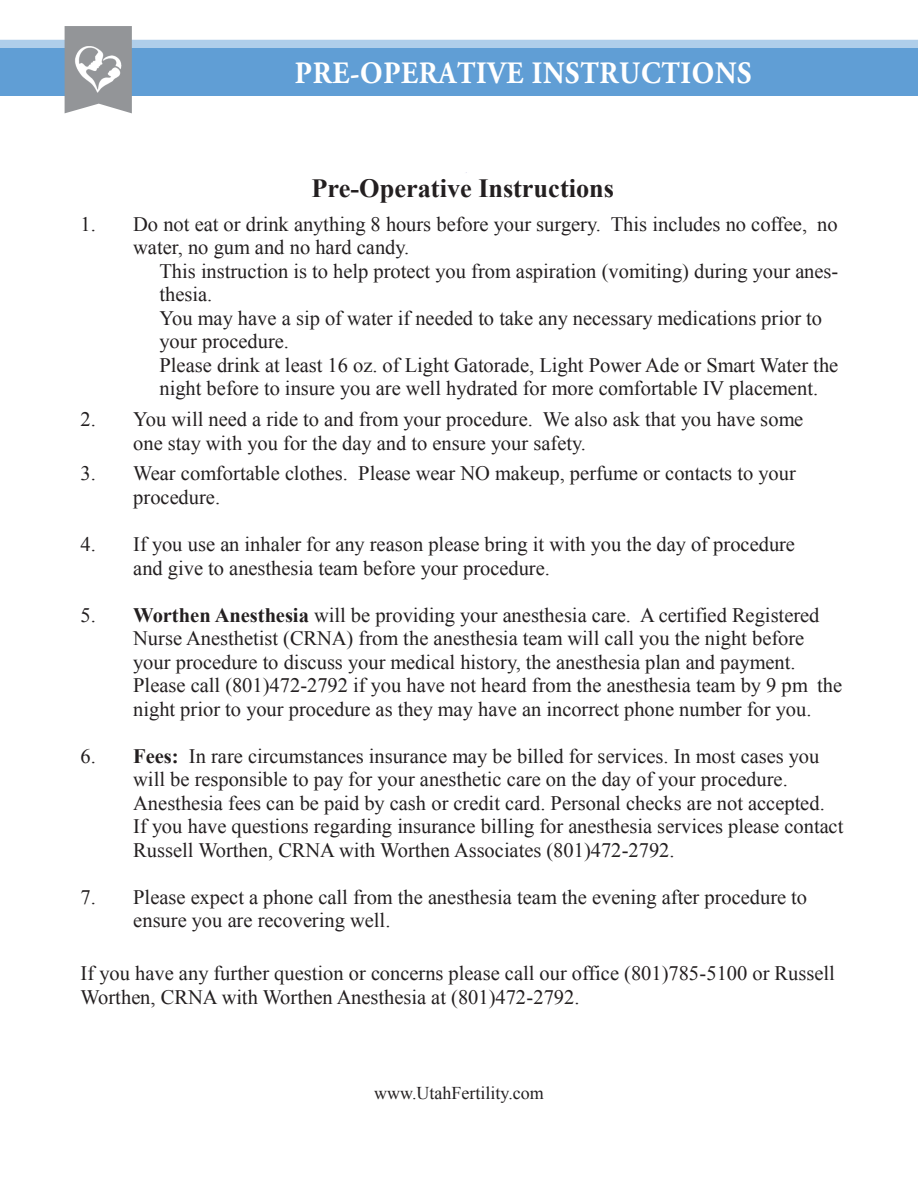
<style>
.page{position:relative;width:918px;height:1188px;background:#fff}
.page>*{position:absolute;margin:0;border:0;box-sizing:border-box;transform-origin:0 0}
.t1{font:700 31.05px "Adobe Garamond Pro";letter-spacing:.025em;color:#fff;scale:.92 1}
.t2{font:700 26.25px "Times New Roman";color:#231f20}
.t3{font:20.55px/23.5px "Times New Roman";color:#231f20}
.t4{font:18px "Times New Roman";color:#231f20}
.s1{font-weight:700}
</style>
<div class="page">
<div style="left:0;top:40px;width:918px;height:8px;background:#afceea"></div>
<div style="left:0;top:48px;width:918px;height:47px;background:#609ed5"></div>
<svg style="left:65px;top:26px;width:67px;height:87px;background:#a3a4a7"></svg>
<img style="left:65px;top:39px;width:67px;height:56px">
<h1 class="t1" style="left:295px;top:55px;width:498px">PRE-OPERATIVE INSTRUCTIONS</h1>
<p class="t2" style="left:312px;top:171px;width:304px">Pre-Operative Instructions</p>
<p class="t3" style="left:133px;top:212px;width:706px;text-indent:-53px">1. Do not eat or drink anything 8 hours before your surgery. This includes no coffee, no water, no gum and no hard candy.</p>
<p class="t3" style="left:160px;top:259px;width:680px">This instruction is to help protect you from aspiration (vomiting) during your anes&shy;thesia.<br>You may have a sip of water if needed to take any necessary medications prior to your procedure.<br>Please drink at least 16 oz. of Light Gatorade, Light Power Ade or Smart Water the night before to insure you are well hydrated for more comfortable IV placement.</p>
<p class="t3" style="left:133px;top:407px;width:672px;text-indent:-53px">2. You will need a ride to and from your procedure. We also ask that you have some one stay with you for the day and to ensure your safety.</p>
<p class="t3" style="left:133px;top:462px;width:664px;text-indent:-53px">3. Wear comfortable clothes. Please wear NO makeup, perfume or contacts to your procedure.</p>
<p class="t3" style="left:133px;top:532px;width:663px;text-indent:-53px">4. If you use an inhaler for any reason please bring it with you the day of procedure and give to anesthesia team before your procedure.</p>
<p class="t3" style="left:133px;top:603px;width:711px;text-indent:-53px">5. <span class="s1">Worthen Anesthesia</span> will be providing your anesthesia care. A certified Registered Nurse Anesthetist (CRNA) from the anesthesia team will call you the night before your procedure to discuss your medical history, the anesthesia plan and payment.<br>Please call (801)472-2792 if you have not heard from the anesthesia team by 9 pm the night prior to your procedure as they may have an incorrect phone number for you.</p>
<p class="t3" style="left:133px;top:744px;width:712px;text-indent:-53px">6. <span class="s1">Fees:</span> In rare circumstances insurance may be billed for services. In most cases you will be responsible to pay for your anesthetic care on the day of your procedure.<br>Anesthesia fees can be paid by cash or credit card. Personal checks are not accepted.<br>If you have questions regarding insurance billing for anesthesia services please contact Russell Worthen, CRNA with Worthen Associates (801)472-2792.</p>
<p class="t3" style="left:133px;top:885px;width:675px;text-indent:-53px">7. Please expect a phone call from the anesthesia team the evening after procedure to ensure you are recovering well.</p>
<p class="t3" style="left:81px;top:961px;width:756px">If you have any further question or concerns please call our office (801)785-5100 or Russell<br>Worthen, CRNA with Worthen Anesthesia at (801)472-2792.</p>
<p class="t4" style="left:374px;top:1081px;width:171px">www.UtahFertility.com</p>
</div>
